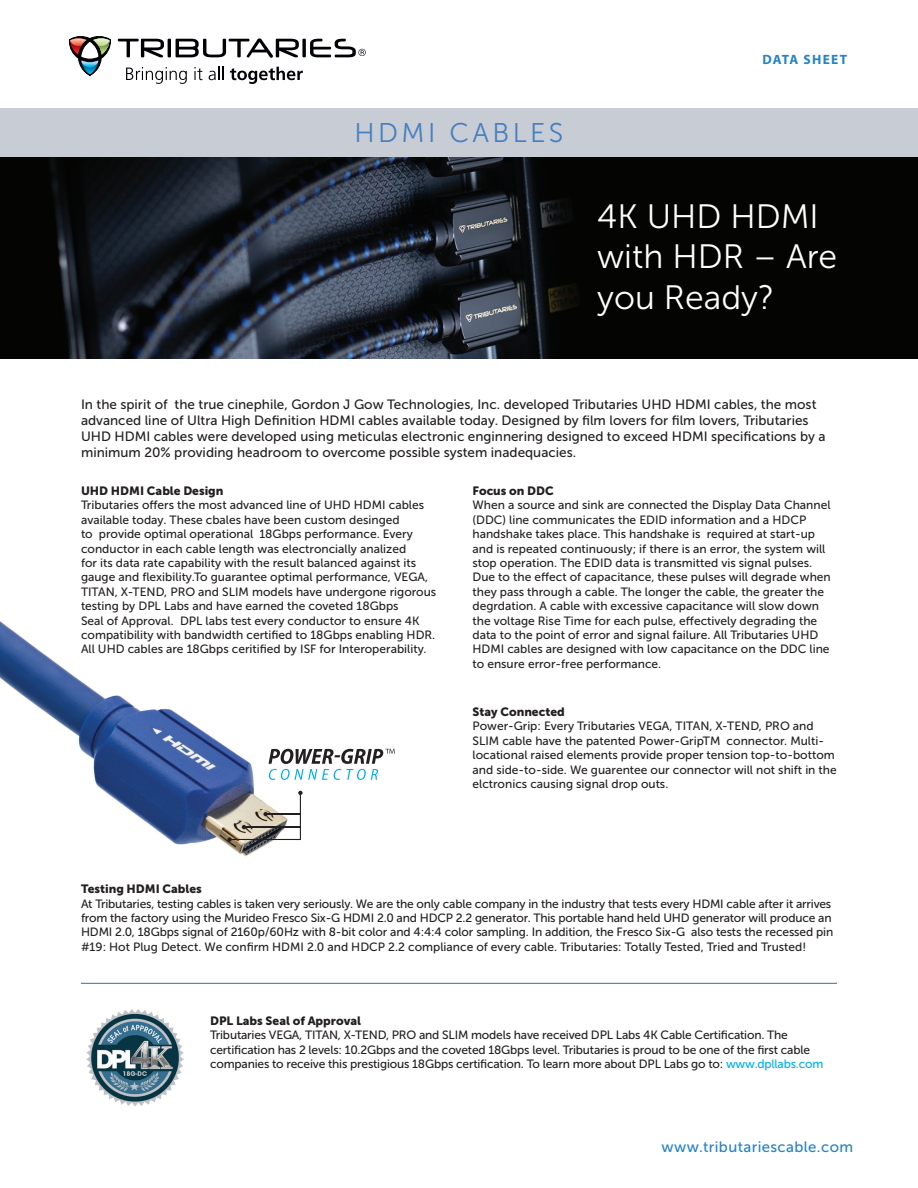
<style>
.page{position:relative;width:918px;height:1188px;background:#fff}
.page>*{position:absolute;margin:0;border:0;box-sizing:border-box;transform-origin:0 0}
.t1{font:33.75px/40.5px "Museo Sans 300";color:#fff}
.t2{font:27px "Museo Sans 300";letter-spacing:.125em;color:#447fc1}
.t3{font:15px "Museo Sans 500";letter-spacing:.025em;color:#2783c5}
.t4{font:13.5px/16.2px "Museo Sans 500";color:#231f20}
.t5{font:700 13.5px "Myriad Pro";letter-spacing:.095em;color:#2783c5}
.t6{font:12px/14.4px "Museo Sans 500";color:#231f20}
.t7{font:12px "Museo Sans 900";color:#231f20}
.s1{color:#00aeef}
</style>
<div class="page">
<img style="left:0;top:621px;width:564px;height:362px">
<img style="left:0;top:156px;width:918px;height:203px">
<svg style="left:302px;top:39px;width:4px;height:18px"></svg>
<svg style="left:310px;top:39px;width:56px;height:18px"></svg>
<svg style="left:68px;top:36px;width:235px;height:48px"></svg>
<div style="left:0;top:108px;width:918px;height:48px;background:#c8ccd4"></div>
<hr style="left:81px;top:983px;width:756px;height:1px;background:#447fc1">
<img style="left:86px;top:1009px;width:98px;height:97px">
<svg style="left:269px;top:749px;width:126px;height:31px"></svg>
<svg style="left:227px;top:791px;width:76px;height:51px"></svg>
<hr style="left:244px;top:827px;width:56px;height:1px;background:#231f20">
<hr style="left:265px;top:814px;width:35px;height:1px;background:#231f20">
<h2 class="t2" style="left:355px;top:118px;width:210px">HDMI CABLES</h2>
<p class="t5" style="left:762px;top:50px;width:86px">DATA SHEET</p>
<h1 class="t1" style="left:597px;top:196px;width:242px">4K UHD HDMI with HDR – Are you Ready?</h1>
<p class="t4" style="left:81px;top:396px;width:746px">In the spirit of the true cinephile, Gordon J Gow Technologies, Inc. developed Tributaries UHD HDMI cables, the most advanced line of Ultra High Definition HDMI cables available today. Designed by film lovers for film lovers, Tributaries UHD HDMI cables were developed using meticulas electronic enginnering designed to exceed HDMI specifications by a minimum 20% providing headroom to overcome possible system inadequacies.</p>
<p class="t7" style="left:81px;top:484px;width:144px">UHD HDMI Cable Design</p>
<p class="t6" style="left:81px;top:498px;width:357px">Tributaries offers the most advanced line of UHD HDMI cables available today. These cbales have been custom desinged<br>to provide optimal operational 18Gbps performance. Every conductor in each cable length was electroncially analized<br>for its data rate capability with the result balanced against its gauge and flexibility.To guarantee optimal performance, VEGA, TITAN, X-TEND, PRO and SLIM models have undergone rigorous testing by DPL Labs and have earned the coveted 18Gbps<br>Seal of Approval. DPL labs test every conductor to ensure 4K compatibility with bandwidth certified to 18Gbps enabling HDR.<br>All UHD cables are 18Gbps ceritified by ISF for Interoperability.</p>
<p class="t7" style="left:472px;top:484px;width:83px">Focus on DDC</p>
<p class="t6" style="left:472px;top:498px;width:360px">When a source and sink are connected the Display Data Channel (DDC) line communicates the EDID information and a HDCP handshake takes place. This handshake is required at start-up and is repeated continuously; if there is an error, the system will stop operation. The EDID data is transmitted vis signal pulses.<br>Due to the effect of capacitance, these pulses will degrade when they pass through a cable. The longer the cable, the greater the degrdation. A cable with excessive capacitance will slow down the voltage Rise Time for each pulse, effectively degrading the data to the point of error and signal failure. All Tributaries UHD HDMI cables are designed with low capacitance on the DDC line to ensure error-free performance.</p>
<p class="t7" style="left:472px;top:705px;width:94px">Stay Connected</p>
<p class="t6" style="left:472px;top:719px;width:366px">Power-Grip: Every Tributaries VEGA, TITAN, X-TEND, PRO and SLIM cable have the patented Power-GripTM connector. Multi&shy;locational raised elements provide proper tension top-to-bottom and side-to-side. We guarentee our connector will not shift in the elctronics causing signal drop outs.</p>
<p class="t7" style="left:81px;top:882px;width:122px">Testing HDMI Cables</p>
<p class="t6" style="left:81px;top:896px;width:754px">At Tributaries, testing cables is taken very seriously. We are the only cable company in the industry that tests every HDMI cable after it arrives from the factory using the Murideo Fresco Six-G HDMI 2.0 and HDCP 2.2 generator. This portable hand held UHD generator will produce an HDMI 2.0, 18Gbps signal of 2160p/60Hz with 8-bit color and 4:4:4 color sampling. In addition, the Fresco Six-G also tests the recessed pin #19: Hot Plug Detect. We confirm HDMI 2.0 and HDCP 2.2 compliance of every cable. Tributaries: Totally Tested, Tried and Trusted!</p>
<p class="t7" style="left:210px;top:1014px;width:152px">DPL Labs Seal of Approval</p>
<p class="t6" style="left:210px;top:1028px;width:615px">Tributaries VEGA, TITAN, X-TEND, PRO and SLIM models have received DPL Labs 4K Cable Certification. The certification has 2 levels: 10.2Gbps and the coveted 18Gbps level. Tributaries is proud to be one of the first cable companies to receive this prestigious 18Gbps certification. To learn more about DPL Labs go to: <span class="s1">www.dpllabs.com</span></p>
<p class="t3" style="left:662px;top:1139px;width:193px">www.tributariescable.com</p>
</div>
